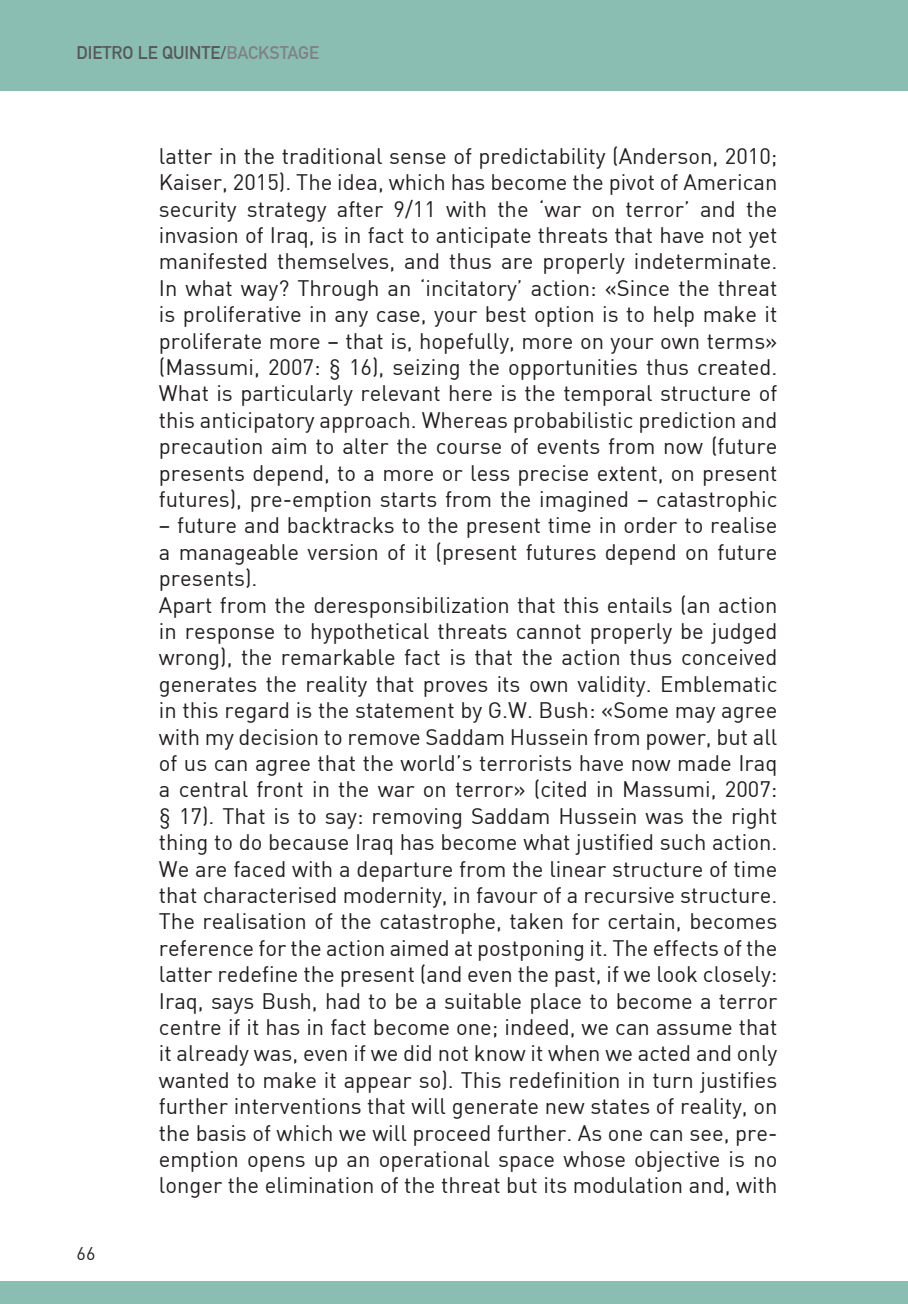
<style>
.page{position:relative;width:908px;height:1304px;background:#fff}
.page>*{position:absolute;margin:0;border:0;box-sizing:border-box;transform-origin:0 0}
.t1{font:22px/26.4px "DIN";color:#231f20;text-align:justify}
.t2{font:700 18px "DIN Alternate";color:#57585a}
.t3{font:18px "DIN";color:#231f20}
.s1{color:#808285}
</style>
<div class="page">
<div style="left:0;top:0;width:907px;height:90px;background:#8abeb2"></div>
<div style="left:0;top:1281px;width:907px;height:23px;background:#8abeb2"></div>
<p class="t2" style="left:77px;top:42px;width:244px">DIETRO LE QUINTE/<span class="s1">BACKSTAGE</span></p>
<p class="t3" style="left:77px;top:1242px;width:20px">66</p>
<p class="t1" style="left:159px;top:142px;width:620px">latter in the traditional sense of predictability (Anderson, 2010; Kaiser, 2015). The idea, which has become the pivot of American security strategy after 9/11 with the ‘war on terror’ and the invasion of Iraq, is in fact to anticipate threats that have not yet manifested themselves, and thus are properly indeterminate.<br>In what way? Through an ‘incitatory’ action: «Since the threat is proliferative in any case, your best option is to help make it proliferate more – that is, hopefully, more on your own terms» (Massumi, 2007: § 16), seizing the opportunities thus created.<br>What is particularly relevant here is the temporal structure of this anticipatory approach. Whereas probabilistic prediction and precaution aim to alter the course of events from now (future presents depend, to a more or less precise extent, on present futures), pre-emption starts from the imagined – catastrophic</p>
<p class="t1" style="left:159px;top:511px;width:620px;text-align:left">– future and backtracks to the present time in order to realise a manageable version of it (present futures depend on future presents).<br>Apart from the deresponsibilization that this entails (an action in response to hypothetical threats cannot properly be judged wrong), the remarkable fact is that the action thus conceived generates the reality that proves its own validity. Emblematic in this regard is the statement by G.W. Bush: «Some may agree with my decision to remove Saddam Hussein from power, but all of us can agree that the world’s terrorists have now made Iraq a central front in the war on terror» (cited in Massumi, 2007: § 17). That is to say: removing Saddam Hussein was the right thing to do because Iraq has become what justified such action.<br>We are faced with a departure from the linear structure of time that characterised modernity, in favour of a recursive structure.<br>The realisation of the catastrophe, taken for certain, becomes reference for the action aimed at postponing it. The effects of the latter redefine the present (and even the past, if we look closely:<br>Iraq, says Bush, had to be a suitable place to become a terror centre if it has in fact become one; indeed, we can assume that it already was, even if we did not know it when we acted and only wanted to make it appear so). This redefinition in turn justifies further interventions that will generate new states of reality, on the basis of which we will proceed further. As one can see, pre&shy;emption opens up an operational space whose objective is no longer the elimination of the threat but its modulation and, with</p>
</div>
